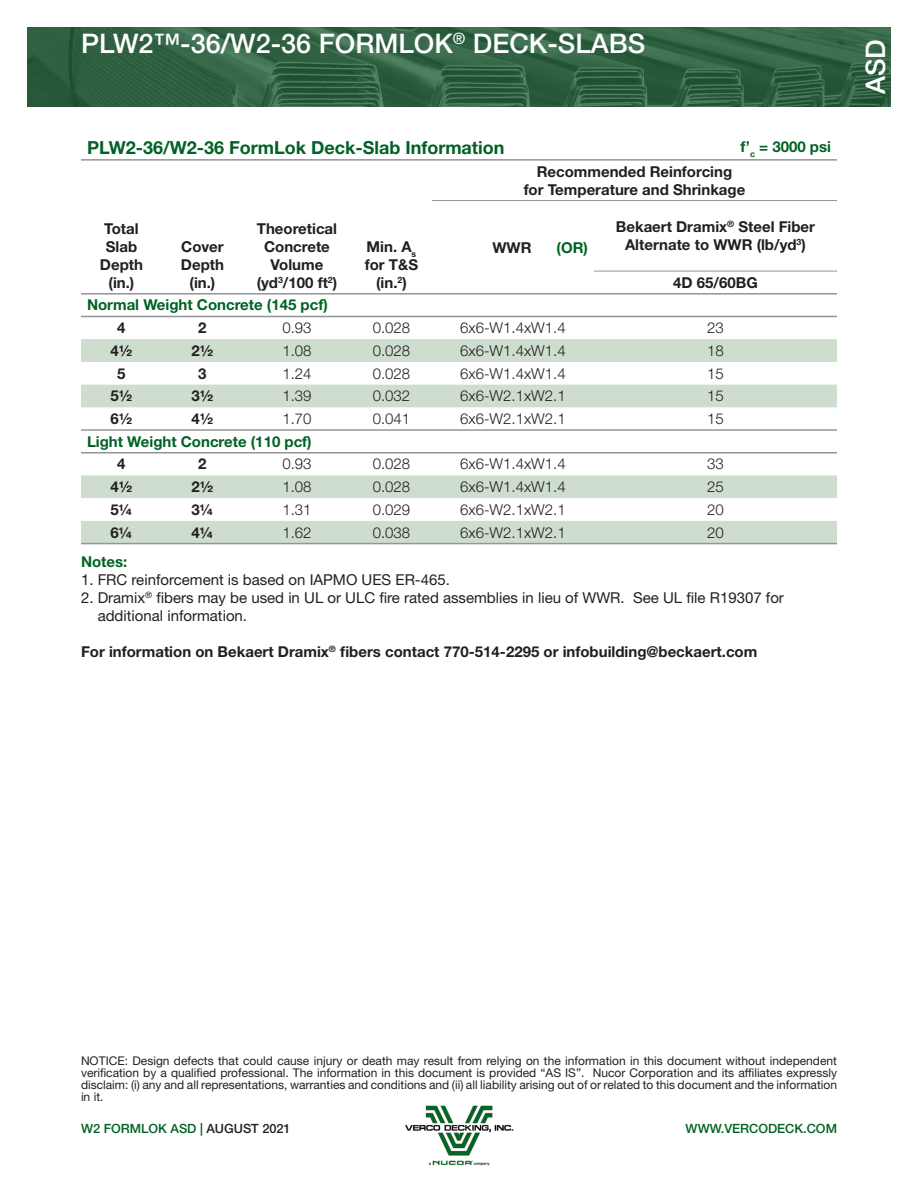
<style>
.page{position:relative;width:918px;height:1188px;background:#fff}
.page>*{position:absolute;margin:0;border:0;box-sizing:border-box;transform-origin:0 0}
.t1{font:500 27px "Helvetica Neue LT Std";color:#fff}
.t2{font:700 18px "Helvetica Neue LT Std";color:#006224}
.t3{font:700 15px/18px "Helvetica Neue LT Std";color:#231f20;text-align:center}
.t4{font:300 15px "Helvetica Neue LT Std";color:#231f20}
.t5{font:15px "Helvetica Neue LT Std";color:#231f20}
.t6{font:700 15px "Helvetica Neue LT Std";color:#006224}
.t7{font:500 12.75px "Helvetica Neue LT Std";color:#006224}
.t8{font:12px/12px "Helvetica Neue LT Std";color:#231f20;text-align:justify}
.s1{color:#231f20}
</style>
<div class="page">
<img style="left:27px;top:27px;width:864px;height:80px">
<img style="left:405px;top:1105px;width:109px;height:61px">
<svg style="left:81px;top:339px;width:756px;height:204px"></svg>
<hr style="left:81px;top:159px;width:81px;height:2px;background:#939598">
<hr style="left:162px;top:159px;width:81px;height:2px;background:#939598">
<hr style="left:243px;top:159px;width:108px;height:2px;background:#939598">
<hr style="left:351px;top:159px;width:81px;height:2px;background:#939598">
<hr style="left:432px;top:159px;width:162px;height:2px;background:#939598">
<hr style="left:594px;top:159px;width:243px;height:2px;background:#939598">
<hr style="left:432px;top:200px;width:162px;height:1px;background:#939598">
<hr style="left:594px;top:200px;width:243px;height:1px;background:#939598">
<hr style="left:81px;top:293px;width:81px;height:2px;background:#939598">
<hr style="left:162px;top:293px;width:81px;height:2px;background:#939598">
<hr style="left:243px;top:293px;width:108px;height:2px;background:#939598">
<hr style="left:351px;top:293px;width:81px;height:2px;background:#939598">
<hr style="left:432px;top:293px;width:162px;height:2px;background:#939598">
<hr style="left:594px;top:293px;width:243px;height:2px;background:#939598">
<hr style="left:81px;top:316px;width:81px;height:1px;background:#939598">
<hr style="left:162px;top:316px;width:81px;height:1px;background:#939598">
<hr style="left:243px;top:316px;width:108px;height:1px;background:#939598">
<hr style="left:351px;top:316px;width:81px;height:1px;background:#939598">
<hr style="left:432px;top:316px;width:162px;height:1px;background:#939598">
<hr style="left:594px;top:316px;width:243px;height:1px;background:#939598">
<hr style="left:81px;top:452px;width:81px;height:2px;background:#939598">
<hr style="left:162px;top:452px;width:81px;height:2px;background:#939598">
<hr style="left:243px;top:452px;width:108px;height:2px;background:#939598">
<hr style="left:351px;top:452px;width:81px;height:2px;background:#939598">
<hr style="left:432px;top:452px;width:162px;height:2px;background:#939598">
<hr style="left:594px;top:452px;width:243px;height:2px;background:#939598">
<hr style="left:594px;top:271px;width:243px;height:1px;background:#939598">
<hr style="left:81px;top:543px;width:81px;height:1px;background:#939598">
<hr style="left:243px;top:543px;width:108px;height:1px;background:#939598">
<hr style="left:351px;top:543px;width:81px;height:1px;background:#939598">
<hr style="left:432px;top:543px;width:162px;height:1px;background:#939598">
<hr style="left:81px;top:429px;width:81px;height:2px;background:#939598">
<hr style="left:162px;top:429px;width:81px;height:2px;background:#939598">
<hr style="left:243px;top:429px;width:108px;height:2px;background:#939598">
<hr style="left:351px;top:429px;width:81px;height:2px;background:#939598">
<hr style="left:432px;top:429px;width:162px;height:2px;background:#939598">
<hr style="left:594px;top:429px;width:243px;height:2px;background:#939598">
<hr style="left:162px;top:543px;width:81px;height:1px;background:#939598">
<hr style="left:594px;top:543px;width:243px;height:1px;background:#939598">
<p class="t1" style="left:81px;top:27px;width:566px">PLW2™-36/W2-36 FORMLOK<sup>®</sup> DECK-SLABS</p>
<p class="t1" style="left:859px;top:94px;width:56px;rotate:-90deg">ASD</p>
<p class="t2" style="left:87px;top:136px;width:419px">PLW2-36/W2-36 FormLok Deck-Slab Information</p>
<p class="t6" style="left:741px;top:137px;width:92px">f’<sub>c</sub> = 3000 psi</p>
<p class="t3" style="left:100px;top:219px;width:45px">Total<br>Slab<br>Depth</p>
<p class="t3" style="left:109px;top:273px;width:27px">(in.)</p>
<p class="t3" style="left:181px;top:237px;width:45px;text-align:left">Cover<br>Depth</p>
<p class="t3" style="left:190px;top:273px;width:27px">(in.)</p>
<p class="t3" style="left:257px;top:219px;width:82px">Theoretical<br>Concrete<br>Volume</p>
<p class="t3" style="left:257px;top:273px;width:82px">(yd<sup>3</sup>/100 ft<sup>2</sup>)</p>
<p class="t3" style="left:365px;top:237px;width:55px;text-align:left">Min. A<sub>s </sub>for T&amp;S</p>
<p class="t3" style="left:376px;top:273px;width:32px">(in.<sup>2</sup>)</p>
<p class="t3" style="left:537px;top:162px;width:197px">Recommended Reinforcing</p>
<p class="t3" style="left:524px;top:180px;width:223px">for Temperature and Shrinkage</p>
<p class="t3" style="left:492px;top:238px;width:41px">WWR</p>
<p class="t6" style="left:557px;top:238px;width:33px">(OR)</p>
<p class="t3" style="left:616px;top:217px;width:201px">Bekaert Dramix<sup>®</sup> Steel Fiber<br>Alternate to WWR (lb/yd<sup>3</sup>)</p>
<p class="t3" style="left:673px;top:273px;width:86px">4D 65/60BG</p>
<p class="t6" style="left:87px;top:296px;width:242px">Normal Weight Concrete (145 pcf)</p>
<p class="t3" style="left:117px;top:319px;width:10px">4</p>
<p class="t3" style="left:198px;top:319px;width:10px">2</p>
<p class="t4" style="left:282px;top:319px;width:31px">0.93</p>
<p class="t4" style="left:373px;top:319px;width:39px">0.028</p>
<p class="t4" style="left:460px;top:319px;width:107px">6x6-W1.4xW1.4</p>
<p class="t4" style="left:707px;top:319px;width:18px">23</p>
<p class="t3" style="left:111px;top:341px;width:23px">4½</p>
<p class="t3" style="left:192px;top:341px;width:23px">2½</p>
<p class="t4" style="left:282px;top:341px;width:31px">1.08</p>
<p class="t4" style="left:373px;top:341px;width:39px">0.028</p>
<p class="t4" style="left:460px;top:341px;width:107px">6x6-W1.4xW1.4</p>
<p class="t4" style="left:707px;top:341px;width:18px">18</p>
<p class="t3" style="left:117px;top:364px;width:10px">5</p>
<p class="t3" style="left:198px;top:364px;width:10px">3</p>
<p class="t4" style="left:282px;top:364px;width:31px">1.24</p>
<p class="t4" style="left:373px;top:364px;width:39px">0.028</p>
<p class="t4" style="left:460px;top:364px;width:107px">6x6-W1.4xW1.4</p>
<p class="t4" style="left:707px;top:364px;width:18px">15</p>
<p class="t3" style="left:111px;top:387px;width:23px">5½</p>
<p class="t3" style="left:192px;top:387px;width:23px">3½</p>
<p class="t4" style="left:282px;top:387px;width:31px">1.39</p>
<p class="t4" style="left:373px;top:387px;width:39px">0.032</p>
<p class="t4" style="left:460px;top:387px;width:107px">6x6-W2.1xW2.1</p>
<p class="t4" style="left:707px;top:387px;width:18px">15</p>
<p class="t3" style="left:111px;top:409px;width:23px">6½</p>
<p class="t3" style="left:192px;top:409px;width:23px">4½</p>
<p class="t4" style="left:282px;top:410px;width:31px">1.70</p>
<p class="t4" style="left:373px;top:410px;width:39px">0.041</p>
<p class="t4" style="left:460px;top:410px;width:107px">6x6-W2.1xW2.1</p>
<p class="t4" style="left:707px;top:410px;width:18px">15</p>
<p class="t6" style="left:87px;top:432px;width:226px">Light Weight Concrete (110 pcf)</p>
<p class="t3" style="left:117px;top:455px;width:10px">4</p>
<p class="t3" style="left:198px;top:455px;width:10px">2</p>
<p class="t4" style="left:282px;top:455px;width:31px">0.93</p>
<p class="t4" style="left:373px;top:455px;width:39px">0.028</p>
<p class="t4" style="left:460px;top:455px;width:107px">6x6-W1.4xW1.4</p>
<p class="t4" style="left:707px;top:455px;width:18px">33</p>
<p class="t3" style="left:111px;top:478px;width:23px">4½</p>
<p class="t3" style="left:192px;top:478px;width:23px">2½</p>
<p class="t4" style="left:282px;top:478px;width:31px">1.08</p>
<p class="t4" style="left:373px;top:478px;width:39px">0.028</p>
<p class="t4" style="left:460px;top:478px;width:107px">6x6-W1.4xW1.4</p>
<p class="t4" style="left:707px;top:478px;width:18px">25</p>
<p class="t3" style="left:111px;top:500px;width:23px">5¼</p>
<p class="t3" style="left:192px;top:500px;width:23px">3¼</p>
<p class="t4" style="left:282px;top:500px;width:31px">1.31</p>
<p class="t4" style="left:373px;top:500px;width:39px">0.029</p>
<p class="t4" style="left:460px;top:500px;width:107px">6x6-W2.1xW2.1</p>
<p class="t4" style="left:707px;top:500px;width:18px">20</p>
<p class="t3" style="left:111px;top:523px;width:23px">6¼</p>
<p class="t3" style="left:192px;top:523px;width:23px">4¼</p>
<p class="t4" style="left:282px;top:523px;width:31px">1.62</p>
<p class="t4" style="left:373px;top:523px;width:39px">0.038</p>
<p class="t4" style="left:460px;top:523px;width:107px">6x6-W2.1xW2.1</p>
<p class="t4" style="left:707px;top:523px;width:18px">20</p>
<p class="t6" style="left:81px;top:552px;width:48px">Notes:</p>
<p class="t5" style="left:81px;top:570px;width:370px">1. FRC reinforcement is based on IAPMO UES ER-465.</p>
<p class="t5" style="left:81px;top:588px;width:704px">2. Dramix<sup>®</sup> fibers may be used in UL or ULC fire rated assemblies in lieu of WWR. See UL file R19307 for</p>
<p class="t5" style="left:98px;top:606px;width:151px">additional information.</p>
<p class="t3" style="left:81px;top:642px;width:678px">For information on Bekaert Dramix<sup>®</sup> fibers contact 770-514-2295 or infobuilding@beckaert.com</p>
<p class="t8" style="left:81px;top:1054px;width:758px">NOTICE: Design defects that could cause injury or death may result from relying on the information in this document without independent verification by a qualified professional. The information in this document is provided “AS IS”. Nucor Corporation and its affiliates expressly disclaim: (i) any and all representations, warranties and conditions and (ii) all liability arising out of or related to this document and the information in it.</p>
<p class="t7" style="left:81px;top:1121px;width:211px">W2 FORMLOK ASD | <span class="s1">AUGUST 2021</span></p>
<p class="t7" style="left:686px;top:1121px;width:153px">WWW.VERCODECK.COM</p>
</div>
